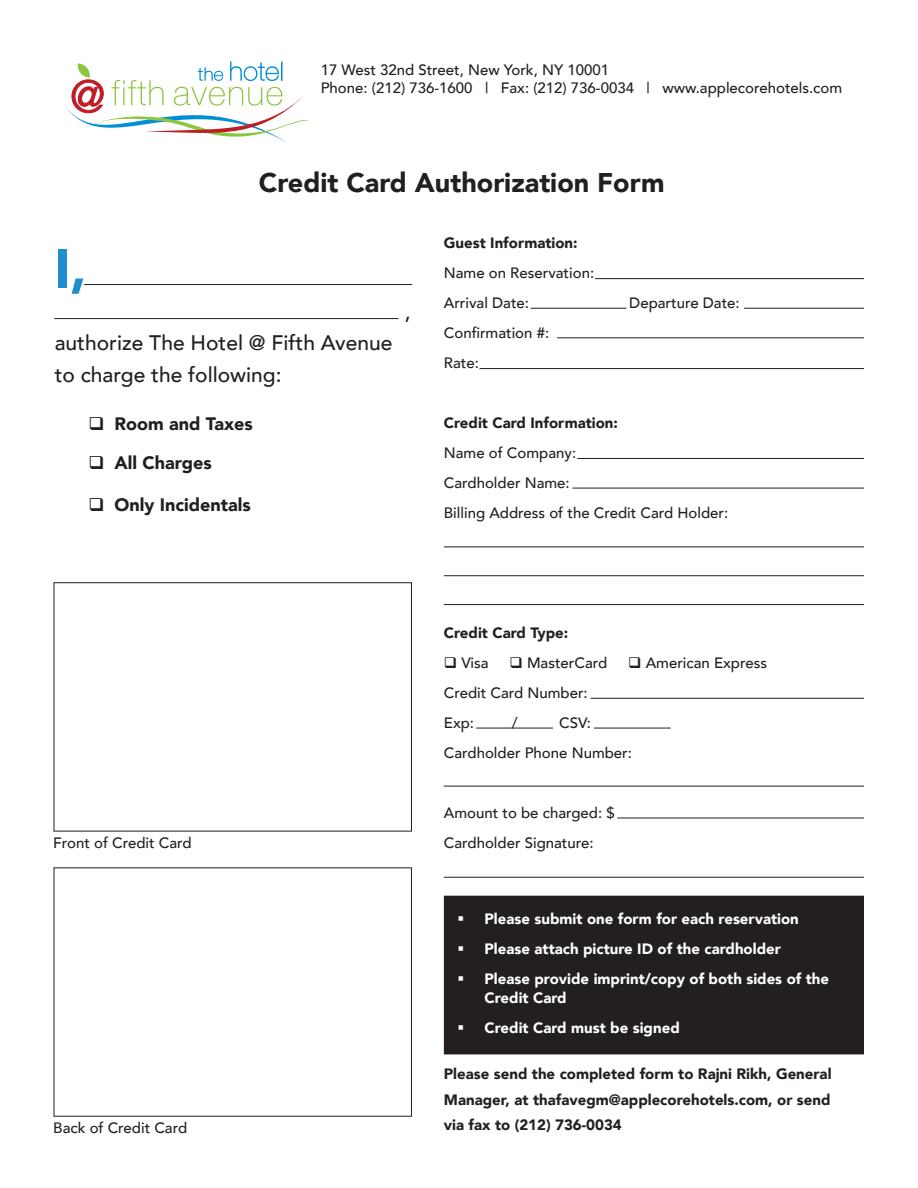
<style>
.page{position:relative;width:918px;height:1188px;background:#fff}
.page>*{position:absolute;margin:0;border:0;box-sizing:border-box;transform-origin:0 0}
.t1{font:900 54px "Avenir";color:#208ece}
.t2{font:900 27px "Avenir";color:#231f20}
.t3{font:500 21px/31.5px "Avenir";color:#231f20}
.t4{font:900 18px "Avenir";color:#231f20}
.t5{font:500 15px "Avenir";color:#231f20}
.t6{font:900 15px/25.5px "Avenir";color:#231f20}
.t7{font:900 15px/19.5px "Avenir";color:#fff}
</style>
<div class="page">
<hr style="left:54px;top:318px;width:345px;height:1px;background:#231f20">
<hr style="left:84px;top:284px;width:328px;height:1px;background:#231f20">
<svg style="left:64px;top:62px;width:244px;height:81px"></svg>
<div style="left:54px;top:582px;width:358px;height:249px;border:1px solid #231f20"></div>
<div style="left:54px;top:867px;width:358px;height:250px;border:1px solid #231f20"></div>
<hr style="left:595px;top:278px;width:269px;height:1px;background:#231f20">
<hr style="left:744px;top:308px;width:120px;height:1px;background:#231f20">
<hr style="left:557px;top:337px;width:307px;height:1px;background:#231f20">
<hr style="left:577px;top:458px;width:287px;height:1px;background:#231f20">
<hr style="left:572px;top:488px;width:292px;height:1px;background:#231f20">
<hr style="left:444px;top:547px;width:420px;height:1px;background:#231f20">
<hr style="left:444px;top:575px;width:420px;height:1px;background:#231f20">
<hr style="left:444px;top:604px;width:420px;height:1px;background:#231f20">
<div style="left:445px;top:896px;width:418px;height:158px;background:#231f20"></div>
<hr style="left:591px;top:698px;width:273px;height:1px;background:#231f20">
<hr style="left:444px;top:877px;width:420px;height:1px;background:#231f20">
<hr style="left:444px;top:786px;width:420px;height:1px;background:#231f20">
<hr style="left:617px;top:818px;width:247px;height:1px;background:#231f20">
<hr style="left:476px;top:728px;width:77px;height:1px;background:#231f20">
<hr style="left:594px;top:728px;width:77px;height:1px;background:#231f20">
<hr style="left:531px;top:308px;width:95px;height:1px;background:#231f20">
<hr style="left:480px;top:368px;width:384px;height:1px;background:#231f20">
<p class="t5" style="left:321px;top:57px;width:290px">17 West 32nd Street, New York, NY 10001</p>
<p class="t5" style="left:321px;top:75px;width:523px">Phone: (212) 736-1600 | Fax: (212) 736-0034 | www.applecorehotels.com</p>
<p class="t2" style="left:259px;top:159px;width:407px">Credit Card Authorization Form</p>
<p class="t1" style="left:55px;top:222px;width:33px">I,</p>
<p class="t3" style="left:55px;top:326px;width:339px">authorize The Hotel @ Fifth Avenue to charge the following:</p>
<p class="t4" style="left:88px;top:409px;width:166px">❑ Room and Taxes</p>
<p class="t4" style="left:88px;top:448px;width:125px">❑ All Charges</p>
<p class="t4" style="left:88px;top:490px;width:164px">❑ Only Incidentals</p>
<p class="t3" style="left:405px;top:295px;width:7px">,</p>
<p class="t6" style="left:444px;top:230px;width:135px">Guest Information:</p>
<p class="t5" style="left:444px;top:260px;width:152px">Name on Reservation:</p>
<p class="t5" style="left:444px;top:290px;width:87px">Arrival Date:</p>
<p class="t5" style="left:629px;top:290px;width:112px">Departure Date:</p>
<p class="t5" style="left:444px;top:320px;width:107px">Confirmation #:</p>
<p class="t5" style="left:444px;top:350px;width:37px">Rate:</p>
<p class="t6" style="left:444px;top:410px;width:176px">Credit Card Information:</p>
<p class="t5" style="left:444px;top:440px;width:134px">Name of Company:</p>
<p class="t5" style="left:444px;top:470px;width:127px">Cardholder Name:</p>
<p class="t5" style="left:444px;top:500px;width:286px">Billing Address of the Credit Card Holder:</p>
<p class="t5" style="left:53px;top:830px;width:140px">Front of Credit Card</p>
<p class="t5" style="left:53px;top:1115px;width:135px">Back of Credit Card</p>
<p class="t6" style="left:444px;top:620px;width:126px">Credit Card Type:</p>
<p class="t5" style="left:444px;top:650px;width:46px">❑ Visa</p>
<p class="t5" style="left:509px;top:650px;width:99px">❑ MasterCard</p>
<p class="t5" style="left:628px;top:650px;width:140px">❑ American Express</p>
<p class="t5" style="left:444px;top:680px;width:145px">Credit Card Number:</p>
<p class="t5" style="left:444px;top:710px;width:32px">Exp:</p>
<p class="t5" style="left:512px;top:710px;width:7px">/</p>
<p class="t5" style="left:559px;top:710px;width:33px">CSV:</p>
<p class="t5" style="left:444px;top:740px;width:190px">Cardholder Phone Number:</p>
<p class="t5" style="left:444px;top:800px;width:172px">Amount to be charged: $</p>
<p class="t5" style="left:444px;top:830px;width:151px">Cardholder Signature:</p>
<p class="t7" style="left:484px;top:908px;width:316px">Please submit one form for each reservation</p>
<p class="t7" style="left:484px;top:938px;width:298px">Please attach picture ID of the cardholder</p>
<p class="t7" style="left:484px;top:968px;width:346px">Please provide imprint/copy of both sides of the<br>Credit Card</p>
<p class="t7" style="left:484px;top:1018px;width:197px">Credit Card must be signed</p>
<p class="t6" style="left:444px;top:1061px;width:389px">Please send the completed form to Rajni Rikh, General<br>Manager, at thafavegm@applecorehotels.com, or send</p>
<p class="t6" style="left:444px;top:1112px;width:179px">via fax to (212) 736-0034</p>
</div>
